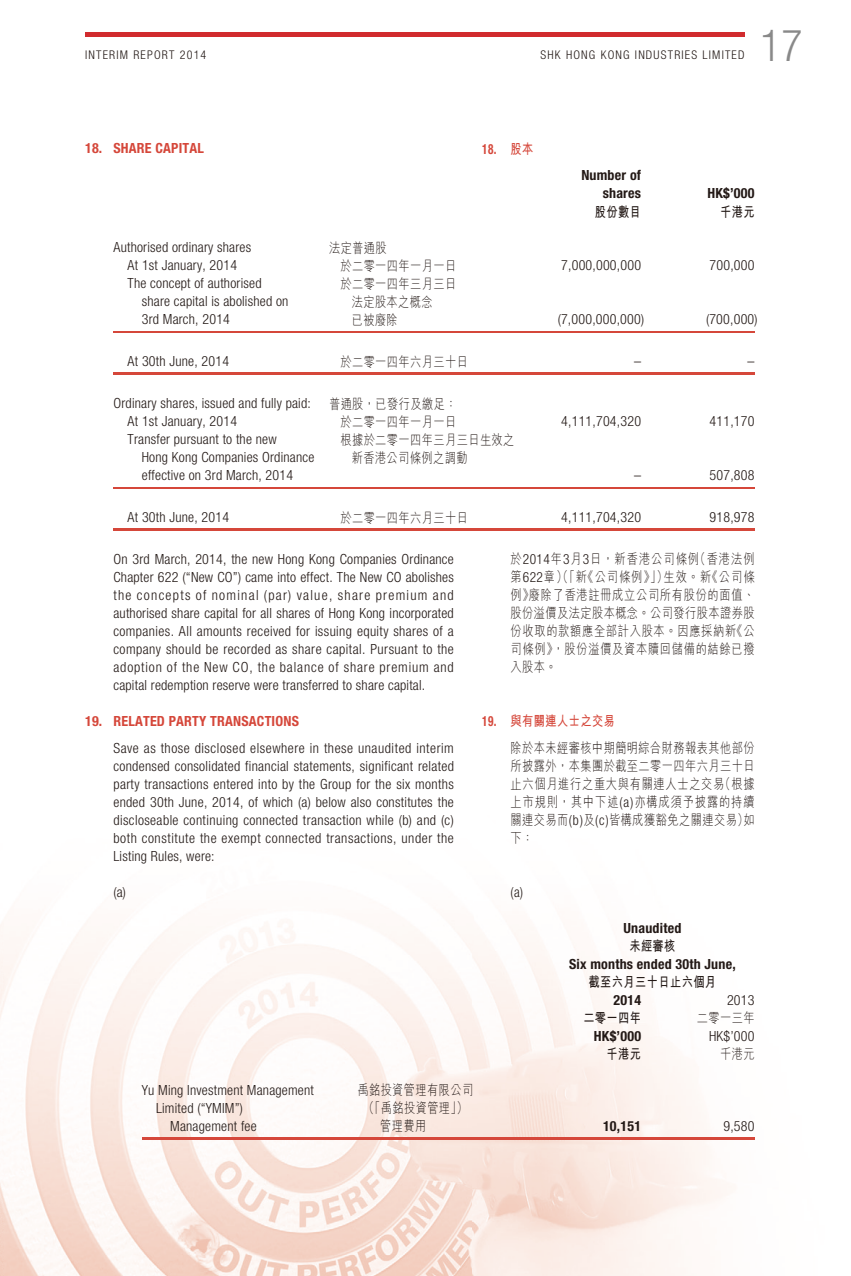
<style>
.page{position:relative;width:851px;height:1276px;background:#fff}
.page>*{position:absolute;margin:0;border:0;box-sizing:border-box;transform-origin:0 0}
.t1{font:300 condensed 44px "Helvetica Neue LT Std";color:#898989}
.t2{font:300 condensed 14px/18px "Helvetica Neue LT Std";letter-spacing:.015em;color:#231916}
.t3{font:14px/18px "M Hei HK Light E Ten B5 H";letter-spacing:.04em;color:#231916;scale:.8 1}
.t4{font:700 condensed 14px/18px "Helvetica Neue LT Std";letter-spacing:.015em;color:#231916;text-align:right}
.t5{font:700 condensed 14px "Helvetica Neue LT Std";letter-spacing:.015em;color:#d5473a}
.t6{font:14px "M Hei HK Bold E Ten B5 H";letter-spacing:.04em;color:#231916;scale:.8 1}
.t7{font:14px "M Hei HK Bold E Ten B5 H";letter-spacing:.04em;color:#d5473a;scale:.8 1}
.t8{font:700 condensed 14px "Helvetica Neue LT Std";letter-spacing:.015em;color:#d5473a;scale:.8 1}
.t9{font:300 condensed 14px "Helvetica Neue LT Std";letter-spacing:.015em;color:#231916;scale:.96 1}
.t10{font:300 condensed 12px "Helvetica Neue LT Std";letter-spacing:.1em;color:#231916}
.s1{font-family:"M Hei HK Bold E Ten B5 H";font-weight:400;font-stretch:normal}
.s2{font-family:"Helvetica Neue LT Std";font-weight:300;font-stretch:condensed}
.s3{font-family:"Helvetica Neue LT Std";font-weight:700;font-stretch:condensed}
</style>
<div class="page">
<hr style="left:85px;top:33px;width:659px;height:4px;background:#d12b2e">
<img style="left:0;top:487px;width:755px;height:789px">
<hr style="left:113px;top:331px;width:216px;height:1px;background:#d5473a">
<hr style="left:329px;top:331px;width:210px;height:1px;background:#d5473a">
<hr style="left:539px;top:331px;width:113px;height:1px;background:#d5473a">
<hr style="left:652px;top:331px;width:102px;height:1px;background:#d5473a">
<hr style="left:113px;top:372px;width:216px;height:2px;background:#d5473a">
<hr style="left:329px;top:372px;width:210px;height:2px;background:#d5473a">
<hr style="left:539px;top:372px;width:113px;height:2px;background:#d5473a">
<hr style="left:652px;top:372px;width:102px;height:2px;background:#d5473a">
<hr style="left:113px;top:487px;width:216px;height:1px;background:#d5473a">
<hr style="left:329px;top:487px;width:210px;height:1px;background:#d5473a">
<hr style="left:539px;top:487px;width:113px;height:1px;background:#d5473a">
<hr style="left:652px;top:487px;width:102px;height:1px;background:#d5473a">
<hr style="left:113px;top:528px;width:216px;height:2px;background:#d5473a">
<hr style="left:329px;top:528px;width:210px;height:2px;background:#d5473a">
<hr style="left:539px;top:528px;width:113px;height:2px;background:#d5473a">
<hr style="left:652px;top:528px;width:102px;height:2px;background:#d5473a">
<hr style="left:142px;top:1137px;width:215px;height:2px;background:#d5473a">
<hr style="left:357px;top:1137px;width:182px;height:2px;background:#d5473a">
<hr style="left:539px;top:1137px;width:113px;height:2px;background:#d5473a">
<hr style="left:652px;top:1137px;width:102px;height:2px;background:#d5473a">
<p class="t10" style="left:85px;top:51px;width:123px">INTERIM REPORT 2014</p>
<p class="t10" style="left:540px;top:51px;width:205px">SHK HONG KONG INDUSTRIES LIMITED</p>
<h1 class="t1" style="left:760px;top:29px;width:44px">17</h1>
<p class="t5" style="left:85px;top:143px;width:120px">18. SHARE CAPITAL</p>
<p class="t8" style="left:482px;top:144px;width:65px">18. <span class="s1">股本</span></p>
<p class="t4" style="left:581px;top:168px;width:61px">Number of shares</p>
<p class="t4" style="left:707px;top:186px;width:49px">HK$’000</p>
<p class="t6" style="left:595px;top:206px;width:59px">股份數目</p>
<p class="t6" style="left:720px;top:206px;width:45px">千港元</p>
<p class="t2" style="left:113px;top:240px;width:139px">Authorised ordinary shares</p>
<p class="t3" style="left:329px;top:240px;width:74px">法定普通股</p>
<p class="t2" style="left:128px;top:258px;width:111px">At 1st January, 2014</p>
<p class="t3" style="left:340px;top:258px;width:146px">於二零一四年一月一日</p>
<p class="t2" style="left:561px;top:258px;width:81px">7,000,000,000</p>
<p class="t2" style="left:709px;top:258px;width:46px">700,000</p>
<p class="t2" style="left:142px;top:276px;width:148px;text-indent:-14px">The concept of authorised share capital is abolished on<br>3rd March, 2014</p>
<p class="t3" style="left:351px;top:276px;width:132px;text-indent:-11px">於二零一四年三月三日法定股本之概念<br>已被廢除</p>
<p class="t2" style="left:557px;top:312px;width:88px">(7,000,000,000)</p>
<p class="t2" style="left:706px;top:312px;width:53px">(700,000)</p>
<p class="t2" style="left:128px;top:354px;width:103px">At 30th June, 2014</p>
<p class="t3" style="left:340px;top:354px;width:161px">於二零一四年六月三十日</p>
<p class="t2" style="left:634px;top:354px;width:8px">–</p>
<p class="t2" style="left:747px;top:354px;width:8px">–</p>
<p class="t2" style="left:113px;top:396px;width:199px">Ordinary shares, issued and fully paid:</p>
<p class="t3" style="left:329px;top:396px;width:161px">普通股，已發行及繳足：</p>
<p class="t2" style="left:128px;top:414px;width:111px">At 1st January, 2014</p>
<p class="t3" style="left:340px;top:414px;width:146px">於二零一四年一月一日</p>
<p class="t2" style="left:561px;top:414px;width:81px">4,111,704,320</p>
<p class="t2" style="left:709px;top:414px;width:46px">411,170</p>
<p class="t2" style="left:142px;top:432px;width:174px;text-indent:-14px">Transfer pursuant to the new<br>Hong Kong Companies Ordinance effective on 3rd March, 2014</p>
<p class="t3" style="left:351px;top:432px;width:205px;text-indent:-11px">根據於二零一四年三月三日生效之新香港公司條例之調動</p>
<p class="t2" style="left:634px;top:468px;width:8px">–</p>
<p class="t2" style="left:709px;top:468px;width:46px">507,808</p>
<p class="t2" style="left:128px;top:510px;width:103px">At 30th June, 2014</p>
<p class="t3" style="left:340px;top:510px;width:161px">於二零一四年六月三十日</p>
<p class="t2" style="left:561px;top:510px;width:81px">4,111,704,320</p>
<p class="t2" style="left:709px;top:510px;width:46px">918,978</p>
<p class="t2" style="left:113px;top:552px;width:342px;text-align:justify">On 3rd March, 2014, the new Hong Kong Companies Ordinance Chapter 622 (“New CO”) came into effect. The New CO abolishes the concepts of nominal (par) value, share premium and authorised share capital for all shares of Hong Kong incorporated companies. All amounts received for issuing equity shares of a company should be recorded as share capital. Pursuant to the adoption of the New CO, the balance of share premium and capital redemption reserve were transferred to share capital.</p>
<p class="t5" style="left:85px;top:716px;width:215px">19. RELATED PARTY TRANSACTIONS</p>
<p class="t2" style="left:113px;top:740px;width:342px;text-align:justify">Save as those disclosed elsewhere in these unaudited interim condensed consolidated financial statements, significant related party transactions entered into by the Group for the six months ended 30th June, 2014, of which (a) below also constitutes the discloseable continuing connected transaction while (b) and (c) both constitute the exempt connected transactions, under the Listing Rules, were:</p>
<p class="t2" style="left:113px;top:884px;width:14px">(a)</p>
<p class="t4" style="left:623px;top:920px;width:59px">Unaudited</p>
<p class="t6" style="left:629px;top:940px;width:59px">未經審核</p>
<p class="t4" style="left:569px;top:956px;width:168px">Six months ended 30th June,</p>
<p class="t6" style="left:588px;top:976px;width:161px">截至六月三十日止六個月</p>
<p class="t4" style="left:613px;top:992px;width:29px">2014</p>
<p class="t2" style="left:727px;top:992px;width:29px">2013</p>
<p class="t6" style="left:583px;top:1012px;width:74px">二零一四年</p>
<p class="t3" style="left:696px;top:1011px;width:74px">二零一三年</p>
<p class="t4" style="left:594px;top:1028px;width:49px">HK$’000</p>
<p class="t2" style="left:709px;top:1028px;width:47px">HK$’000</p>
<p class="t6" style="left:606px;top:1048px;width:45px">千港元</p>
<p class="t3" style="left:720px;top:1047px;width:45px">千港元</p>
<p class="t2" style="left:156px;top:1082px;width:159px;text-indent:-14px">Yu Ming Investment Management<br>Limited (“YMIM”)</p>
<p class="t3" style="left:357px;top:1083px;width:146px;text-align:center">禹銘投資管理有限公司（「禹銘投資管理」）</p>
<p class="t2" style="left:170px;top:1118px;width:88px">Management fee</p>
<p class="t3" style="left:380px;top:1119px;width:59px">管理費用</p>
<p class="t4" style="left:603px;top:1118px;width:40px">10,151</p>
<p class="t2" style="left:723px;top:1118px;width:33px">9,580</p>
<p class="t3" style="left:510px;top:552px;width:306px;text-align:justify">於<span class="s2">2014</span>年<span class="s2">3</span>月<span class="s2">3</span>日，新香港公司條例（香港法例第<span class="s2">622</span>章）（「新《公司條例》」）生效。新《公司條例》廢除了香港註冊成立公司所有股份的面值、股份溢價及法定股本概念。公司發行股本證券股份收取的款額應全部計入股本。因應採納新《公司條例》，股份溢價及資本贖回儲備的結餘已撥入股本。</p>
<p class="t7" style="left:482px;top:716px;width:167px"><span class="s3">19.</span> 與有關連人士之交易</p>
<p class="t3" style="left:510px;top:740px;width:306px;text-align:justify">除於本未經審核中期簡明綜合財務報表其他部份所披露外，本集團於截至二零一四年六月三十日止六個月進行之重大與有關連人士之交易（根據上市規則，其中下述<span class="s2">(a)</span>亦構成須予披露的持續關連交易而<span class="s2">(b)</span>及<span class="s2">(c)</span>皆構成獲豁免之關連交易）如下：</p>
<p class="t9" style="left:510px;top:887px;width:15px">(a)</p>
</div>
